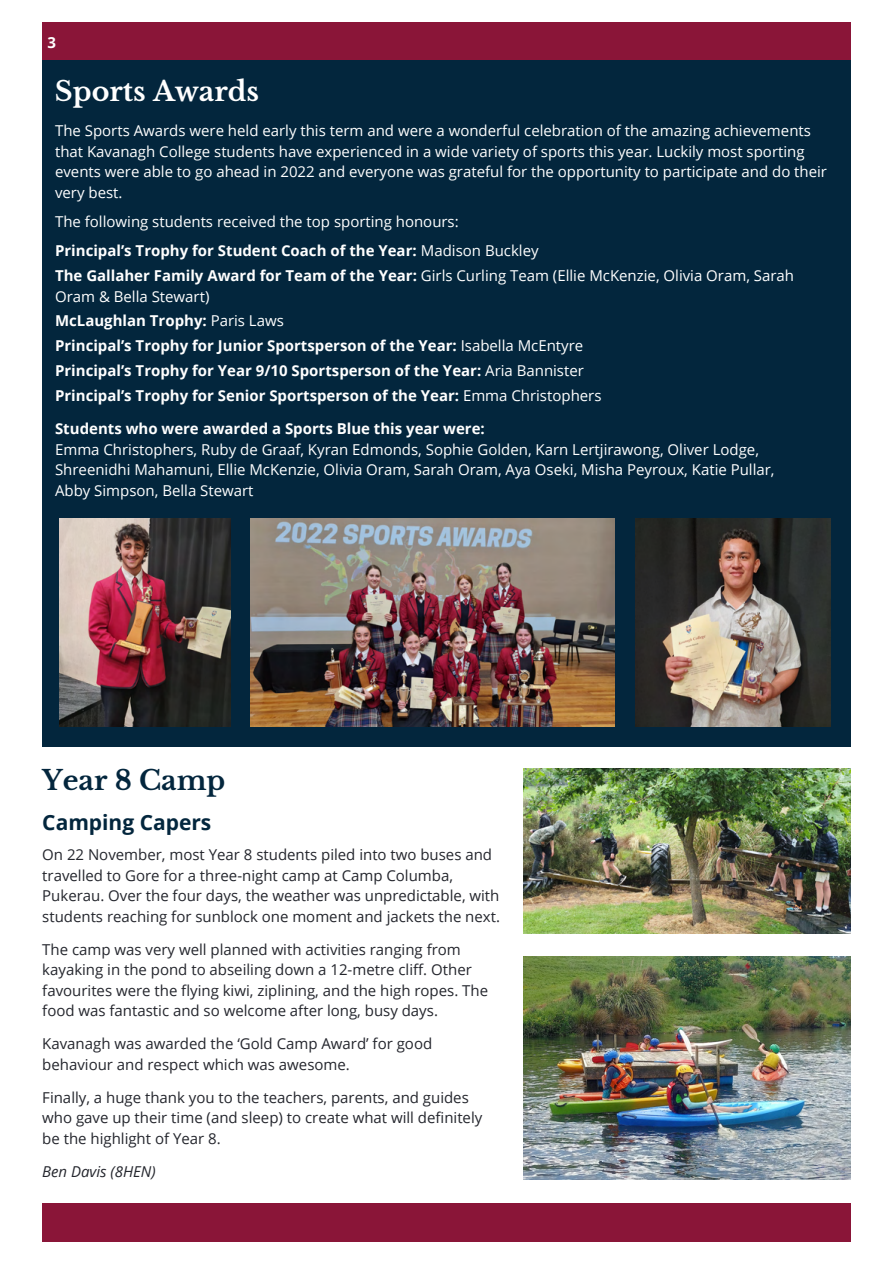
<style>
.page{position:relative;width:893px;height:1264px;background:#fff}
.page>*{position:absolute;margin:0;border:0;box-sizing:border-box;transform-origin:0 0}
.t1{font:700 27px "Libre Baskerville";color:#fff}
.t2{font:700 27px "Libre Baskerville";color:#03263d}
.t3{font:700 21px "Open Sans";color:#03263d}
.t4{font:15px/20.7px "Open Sans";color:#fff}
.t5{font:15px/20.5px "Open Sans";color:#24262d}
.t6{font:700 15px/24.8px "Open Sans";color:#fff}
.t7{font:italic 15px "Open Sans";color:#24262d}
.s1{font-weight:700}
.s2{font-weight:400}
</style>
<div class="page">
<div style="left:42px;top:1203px;width:808px;height:38px;background:#8a1538"></div>
<div style="left:42px;top:58px;width:808px;height:688px;background:#03263d"></div>
<img style="left:250px;top:518px;width:364px;height:208px">
<img style="left:635px;top:518px;width:195px;height:208px">
<img style="left:59px;top:518px;width:171px;height:208px">
<div style="left:42px;top:22px;width:808px;height:37px;background:#8a1538"></div>
<img style="left:523px;top:956px;width:327px;height:223px">
<img style="left:523px;top:768px;width:327px;height:165px">
<p class="t6" style="left:47px;top:30px;width:10px">3</p>
<h1 class="t1" style="left:55px;top:75px;width:206px">Sports Awards</h1>
<p class="t4" style="left:55px;top:120px;width:773px">The Sports Awards were held early this term and were a wonderful celebration of the amazing achievements that Kavanagh College students have experienced in a wide variety of sports this year. Luckily most sporting events were able to go ahead in 2022 and everyone was grateful for the opportunity to participate and do their very best.</p>
<p class="t4" style="left:55px;top:207px;width:485px;line-height:29px">The following students received the top sporting honours:<br><span class="s1">Principal’s Trophy for Student Coach of the Year:</span> Madison Buckley</p>
<p class="t4" style="left:55px;top:265px;width:740px"><span class="s1">The Gallaher Family Award for Team of the Year:</span> Girls Curling Team (Ellie McKenzie, Olivia Oram, Sarah<br>Oram &amp; Bella Stewart)</p>
<p class="t6" style="left:55px;top:308px;width:548px">McLaughlan Trophy: <span class="s2">Paris Laws<br></span>Principal’s Trophy for Junior Sportsperson of the Year: <span class="s2">Isabella McEntyre </span>Principal’s Trophy for Year 9/10 Sportsperson of the Year: <span class="s2">Aria Bannister </span>Principal’s Trophy for Senior Sportsperson of the Year: <span class="s2">Emma Christophers</span></p>
<p class="t6" style="left:55px;top:415px;width:431px">Students who were awarded a Sports Blue this year were:</p>
<p class="t4" style="left:55px;top:438px;width:721px">Emma Christophers, Ruby de Graaf, Kyran Edmonds, Sophie Golden, Karn Lertjirawong, Oliver Lodge,<br>Shreenidhi Mahamuni, Ellie McKenzie, Olivia Oram, Sarah Oram, Aya Oseki, Misha Peyroux, Katie Pullar,<br>Abby Simpson, Bella Stewart</p>
<h1 class="t2" style="left:42px;top:764px;width:185px">Year 8 Camp</h1>
<h2 class="t3" style="left:42px;top:807px;width:170px">Camping Capers</h2>
<p class="t5" style="left:42px;top:844px;width:459px">On 22 November, most Year 8 students piled into two buses and travelled to Gore for a three-night camp at Camp Columba, Pukerau. Over the four days, the weather was unpredictable, with students reaching for sunblock one moment and jackets the next.</p>
<p class="t5" style="left:42px;top:938px;width:447px">The camp was very well planned with activities ranging from kayaking in the pond to abseiling down a 12-metre cliff. Other favourites were the flying kiwi, ziplining, and the high ropes. The food was fantastic and so welcome after long, busy days.</p>
<p class="t5" style="left:42px;top:1033px;width:391px">Kavanagh was awarded the ‘Gold Camp Award’ for good behaviour and respect which was awesome.</p>
<p class="t5" style="left:42px;top:1086px;width:441px">Finally, a huge thank you to the teachers, parents, and guides who gave up their time (and sleep) to create what will definitely be the highlight of Year 8.</p>
<p class="t7" style="left:42px;top:1160px;width:115px">Ben Davis (8HEN)</p>
</div>
